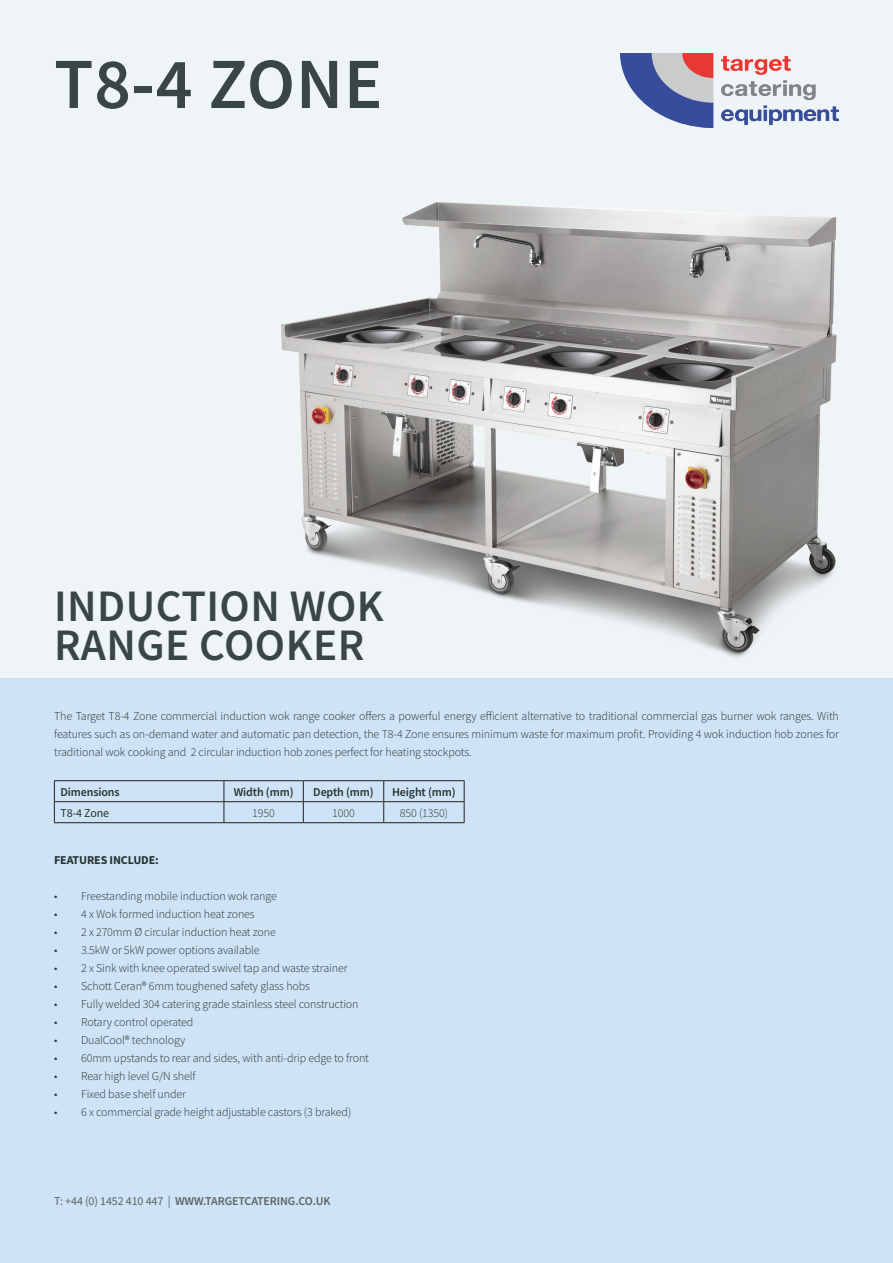
<style>
.page{position:relative;width:893px;height:1263px;background:#fff}
.page>*{position:absolute;margin:0;border:0;box-sizing:border-box;transform-origin:0 0}
.t1{font:600 72px "Source Sans Pro";letter-spacing:.01em;color:#394546}
.t2{font:600 45px/39px "Source Sans Pro";letter-spacing:.01em;color:#394546}
.t3{font:300 12px/18px "Source Sans Pro";letter-spacing:-.01em;color:#253231;text-align:justify}
.t4{font:600 12px "Source Sans Pro";letter-spacing:-.01em;color:#5a6464}
.t5{font:600 12px "Source Sans Pro";letter-spacing:-.01em;color:#253231}
.t6{font:700 12px "Source Sans Pro";letter-spacing:-.01em;color:#253231}
.t7{font:12px "Source Sans Pro";letter-spacing:-.01em;color:#253231}
.s1{font-weight:400}
</style>
<div class="page">
<div style="left:0;top:0;width:893px;height:678px;background:#eff5f7"></div>
<div style="left:0;top:678px;width:893px;height:585px;background:#cee3f5"></div>
<img style="left:281px;top:119px;width:558px;height:538px">
<hr style="left:54px;top:780px;width:170px;height:1px;background:#231f20">
<hr style="left:224px;top:780px;width:79px;height:1px;background:#231f20">
<hr style="left:303px;top:780px;width:81px;height:1px;background:#231f20">
<hr style="left:384px;top:780px;width:81px;height:1px;background:#231f20">
<hr style="left:54px;top:801px;width:170px;height:1px;background:#231f20">
<svg style="left:54px;top:781px;width:1px;height:41px"></svg>
<hr style="left:224px;top:801px;width:79px;height:1px;background:#231f20">
<svg style="left:224px;top:781px;width:1px;height:41px"></svg>
<hr style="left:303px;top:801px;width:81px;height:1px;background:#231f20">
<svg style="left:303px;top:781px;width:1px;height:41px"></svg>
<hr style="left:384px;top:801px;width:81px;height:1px;background:#231f20">
<svg style="left:383px;top:781px;width:1px;height:41px"></svg>
<svg style="left:464px;top:781px;width:1px;height:41px"></svg>
<hr style="left:54px;top:822px;width:170px;height:1px;background:#231f20">
<hr style="left:224px;top:822px;width:79px;height:1px;background:#231f20">
<hr style="left:303px;top:822px;width:81px;height:1px;background:#231f20">
<hr style="left:384px;top:822px;width:81px;height:1px;background:#231f20">
<img style="left:621px;top:54px;width:217px;height:74px">
<h1 class="t1" style="left:54px;top:37px;width:330px">T8-4 ZONE</h1>
<h2 class="t2" style="left:54px;top:586px;width:331px">INDUCTION WOK<br>RANGE COOKER</h2>
<p class="t3" style="left:54px;top:707px;width:786px">The Target T8-4 Zone commercial induction wok range cooker offers a powerful energy efficient alternative to traditional commercial gas burner wok ranges. With features such as on-demand water and automatic pan detection, the T8-4 Zone ensures minimum waste for maximum profit. Providing 4 wok induction hob zones for traditional wok cooking and 2 circular induction hob zones perfect for heating stockpots.</p>
<p class="t5" style="left:60px;top:784px;width:61px">Dimensions</p>
<p class="t5" style="left:234px;top:784px;width:61px">Width (mm)</p>
<p class="t5" style="left:313px;top:784px;width:62px">Depth (mm)</p>
<p class="t5" style="left:392px;top:784px;width:65px">Height (mm)</p>
<p class="t7" style="left:60px;top:805px;width:50px">T8-4 Zone</p>
<p class="t3" style="left:252px;top:804px;width:24px">1950</p>
<p class="t3" style="left:332px;top:804px;width:24px">1000</p>
<p class="t3" style="left:400px;top:804px;width:50px">850 (1350)</p>
<p class="t6" style="left:54px;top:852px;width:106px">FEATURES INCLUDE:</p>
<p class="t3" style="left:54px;top:887px;width:224px">• Freestanding mobile induction wok range</p>
<p class="t3" style="left:54px;top:905px;width:202px">• 4 x Wok formed induction heat zones</p>
<p class="t3" style="left:54px;top:923px;width:223px">• 2 x 270mm Ø circular induction heat zone</p>
<p class="t3" style="left:54px;top:941px;width:207px">• 3.5kW or 5kW power options available</p>
<p class="t3" style="left:54px;top:959px;width:295px">• 2 x Sink with knee operated swivel tap and waste strainer</p>
<p class="t3" style="left:54px;top:977px;width:257px">• Schott Ceran® 6mm toughened safety glass hobs</p>
<p class="t3" style="left:54px;top:995px;width:306px">• Fully welded 304 catering grade stainless steel construction</p>
<p class="t3" style="left:54px;top:1013px;width:141px">• Rotary control operated</p>
<p class="t3" style="left:54px;top:1031px;width:133px">• DualCool® technology</p>
<p class="t3" style="left:54px;top:1049px;width:316px">• 60mm upstands to rear and sides, with anti-drip edge to front</p>
<p class="t3" style="left:54px;top:1067px;width:143px">• Rear high level G/N shelf</p>
<p class="t3" style="left:54px;top:1085px;width:133px">• Fixed base shelf under</p>
<p class="t3" style="left:54px;top:1103px;width:299px">• 6 x commercial grade height adjustable castors (3 braked)</p>
<p class="t4" style="left:54px;top:1193px;width:278px"><span class="s1">T: +44 (0) 1452 410 447 |</span> WWW.TARGETCATERING.CO.UK</p>
</div>
